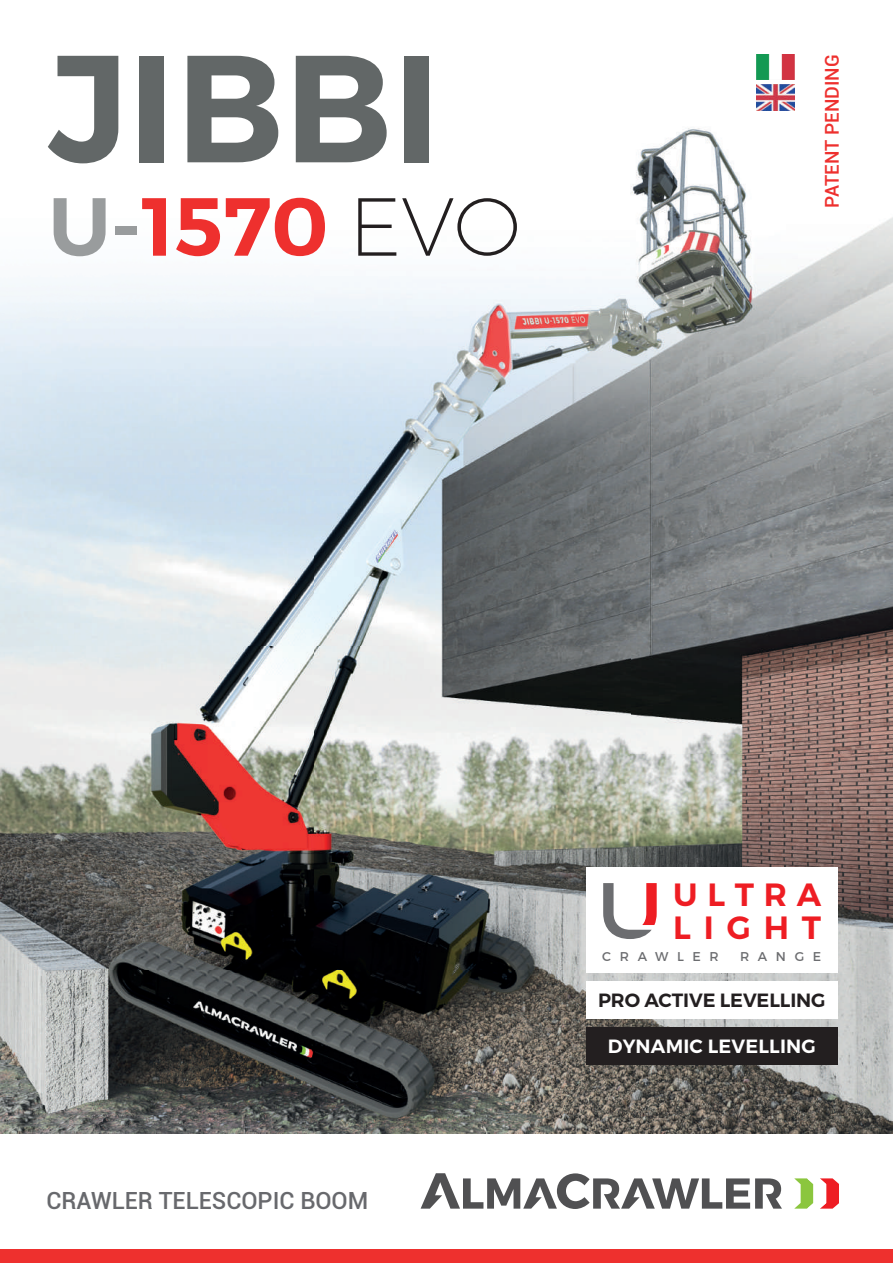
<style>
.page{position:relative;width:893px;height:1263px;background:#fff}
.page>*{position:absolute;margin:0;border:0;box-sizing:border-box;transform-origin:0 0}
.t1{font:600 152.1px "Montserrat";color:#626767}
.t2{font:600 82.2px "Montserrat";color:#ee302e}
.t3{font:600 32.1px/33.5px "Montserrat";letter-spacing:.35em;color:#ee1d23}
.t4{font:500 23.7px "Roboto";color:#68696d}
.t5{font:600 19.2px "Montserrat";letter-spacing:-.005em;color:#231f20}
.t6{font:600 19.2px "Montserrat";letter-spacing:.01em;color:#fff}
.t7{font:500 19.05px "Roboto";color:#ee302e}
.t8{font:12.75px "Montserrat";letter-spacing:.68em;color:#6c6d70}
.s1{color:#999c9d}
.s2{font-weight:200;color:#231f20}
</style>
<div class="page">
<img style="left:0;top:54px;width:893px;height:1079px">
<div style="left:586px;top:867px;width:251px;height:106px;background:#fff"></div>
<div style="left:586px;top:982px;width:251px;height:37px;background:#fff"></div>
<div style="left:586px;top:1027px;width:251px;height:38px;background:#231f20"></div>
<div style="left:0;top:1249px;width:893px;height:14px;background:#ee302e"></div>
<svg style="left:794px;top:1178px;width:45px;height:30px"></svg>
<svg style="left:421px;top:1173px;width:361px;height:36px"></svg>
<svg style="left:603px;top:883px;width:54px;height:56px"></svg>
<img style="left:757px;top:54px;width:38px;height:25px">
<img style="left:757px;top:85px;width:38px;height:25px">
<h1 class="t1" style="left:48px;top:14px;width:393px">JIBBI</h1>
<h2 class="t2" style="left:48px;top:176px;width:474px"><span class="s1">U-</span>1570 <span class="s2">EVO</span></h2>
<p class="t7" style="left:819px;top:208px;width:155px;rotate:-90deg">PATENT PENDING</p>
<p class="t4" style="left:46px;top:1184px;width:323px">CRAWLER TELESCOPIC BOOM</p>
<h3 class="t3" style="left:673px;top:878px;width:149px">ULTRA<br>LIGHT</h3>
<p class="t8" style="left:602px;top:946px;width:118px">CRAWLER</p>
<p class="t8" style="left:740px;top:946px;width:83px">RANGE</p>
<p class="t5" style="left:598px;top:989px;width:229px">PRO ACTIVE LEVELLING</p>
<p class="t6" style="left:608px;top:1034px;width:210px">DYNAMIC LEVELLING</p>
</div>
